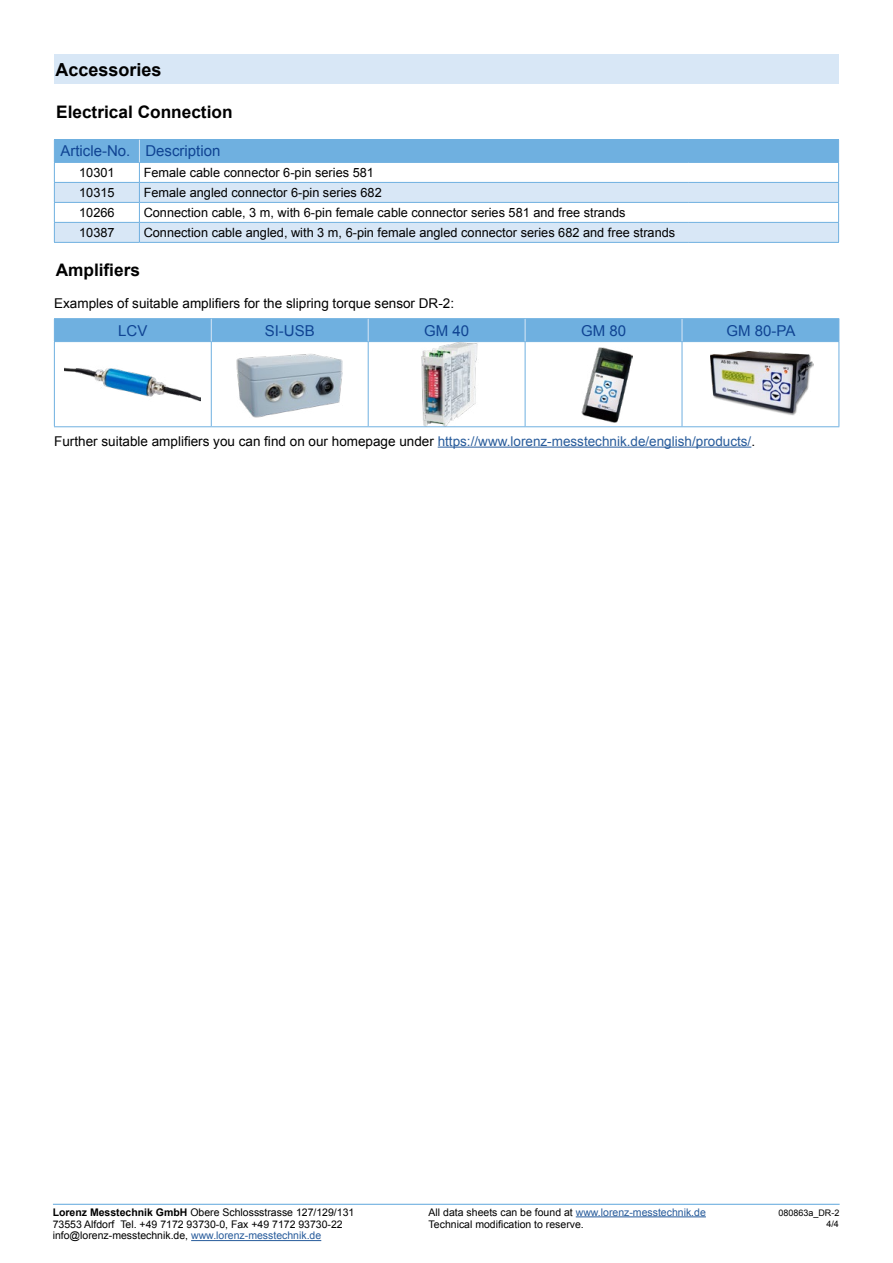
<style>
.page{position:relative;width:893px;height:1263px;background:#fff}
.page>*{position:absolute;margin:0;border:0;box-sizing:border-box;transform-origin:0 0}
.t1{font:700 18px "Arial";color:#000}
.t2{font:700 17.25px "Arial";color:#000}
.t3{font:15px "Arial";color:#104493}
.t4{font:13.5px "Arial";color:#000}
.t5{font:12.75px "Arial";color:#000}
.t6{font:10.5px/12.6px "Arial";color:#000}
.t7{font:9px "Arial";color:#000}
.s1{color:#275b9b}
.s2{font-weight:700}
</style>
<div class="page">
<hr style="left:191px;top:1240px;width:130px;height:1px;background:#275b9b">
<hr style="left:576px;top:1216px;width:130px;height:1px;background:#275b9b">
<hr style="left:53px;top:1204px;width:787px;height:1px;background:#6fb0e0">
<div style="left:54px;top:54px;width:785px;height:30px;background:#d8e7f6"></div>
<svg style="left:55px;top:342px;width:783px;height:84px"></svg>
<hr style="left:54px;top:318px;width:157px;height:1px;background:#6fb0e0">
<hr style="left:211px;top:318px;width:157px;height:1px;background:#6fb0e0">
<hr style="left:368px;top:318px;width:157px;height:1px;background:#6fb0e0">
<hr style="left:525px;top:318px;width:157px;height:1px;background:#6fb0e0">
<hr style="left:682px;top:318px;width:157px;height:1px;background:#6fb0e0">
<hr style="left:54px;top:342px;width:1px;height:84px;background:#6fb0e0">
<hr style="left:211px;top:342px;width:1px;height:84px;background:#6fb0e0">
<hr style="left:368px;top:342px;width:1px;height:84px;background:#6fb0e0">
<hr style="left:525px;top:342px;width:1px;height:84px;background:#6fb0e0">
<hr style="left:682px;top:342px;width:1px;height:84px;background:#6fb0e0">
<hr style="left:838px;top:342px;width:1px;height:84px;background:#6fb0e0">
<hr style="left:54px;top:426px;width:157px;height:1px;background:#6fb0e0">
<hr style="left:211px;top:426px;width:157px;height:1px;background:#6fb0e0">
<hr style="left:368px;top:426px;width:157px;height:1px;background:#6fb0e0">
<hr style="left:525px;top:426px;width:157px;height:1px;background:#6fb0e0">
<hr style="left:682px;top:426px;width:157px;height:1px;background:#6fb0e0">
<div style="left:54px;top:319px;width:785px;height:23px;background:#6fb0e0"></div>
<img style="left:64px;top:366px;width:136px;height:37px">
<img style="left:236px;top:354px;width:106px;height:64px">
<img style="left:421px;top:342px;width:58px;height:84px">
<img style="left:581px;top:347px;width:51px;height:75px">
<img style="left:710px;top:351px;width:104px;height:65px">
<hr style="left:438px;top:447px;width:313px;height:1px;background:#275b9b">
<hr style="left:54px;top:242px;width:85px;height:1px;background:#6fb0e0">
<hr style="left:139px;top:242px;width:550px;height:1px;background:#6fb0e0">
<hr style="left:689px;top:242px;width:150px;height:1px;background:#6fb0e0">
<svg style="left:54px;top:139px;width:785px;height:103px"></svg>
<h1 class="t1" style="left:56px;top:57px;width:108px">Accessories</h1>
<h2 class="t2" style="left:56px;top:100px;width:178px">Electrical Connection</h2>
<p class="t3" style="left:60px;top:141px;width:162px">Article-No. Description</p>
<p class="t5" style="left:79px;top:164px;width:37px">10301</p>
<p class="t5" style="left:144px;top:164px;width:232px">Female cable connector 6-pin series 581</p>
<p class="t5" style="left:79px;top:184px;width:37px">10315</p>
<p class="t5" style="left:144px;top:184px;width:240px">Female angled connector 6-pin series 682</p>
<p class="t5" style="left:79px;top:204px;width:37px">10266</p>
<p class="t5" style="left:144px;top:204px;width:483px">Connection cable, 3 m, with 6-pin female cable connector series 581 and free strands</p>
<p class="t5" style="left:79px;top:224px;width:37px">10387</p>
<p class="t5" style="left:144px;top:224px;width:533px">Connection cable angled, with 3 m, 6-pin female angled connector series 682 and free strands</p>
<h2 class="t2" style="left:56px;top:259px;width:86px">Amplifiers</h2>
<p class="t4" style="left:54px;top:294px;width:401px">Examples of suitable amplifiers for the slipring torque sensor DR-2:</p>
<p class="t3" style="left:118px;top:320px;width:31px">LCV</p>
<p class="t3" style="left:265px;top:320px;width:52px">SI-USB</p>
<p class="t3" style="left:424px;top:320px;width:47px">GM 40</p>
<p class="t3" style="left:581px;top:320px;width:47px">GM 80</p>
<p class="t3" style="left:726px;top:320px;width:70px">GM 80-PA</p>
<p class="t4" style="left:54px;top:432px;width:702px">Further suitable amplifiers you can find on our homepage under <span class="s1">https://www.lorenz-messtechnik.de/english/products/</span>.</p>
<p class="t6" style="left:53px;top:1206px;width:303px"><span class="s2">Lorenz Messtechnik GmbH</span> Obere Schlossstrasse 127/129/131<br>73553 Alfdorf Tel. +49 7172 93730-0, Fax +49 7172 93730-22</p>
<p class="t6" style="left:53px;top:1229px;width:270px">info@lorenz-messtechnik.de, <span class="s1">www.lorenz-messtechnik.de</span></p>
<p class="t6" style="left:429px;top:1206px;width:279px">All data sheets can be found at <span class="s1">www.lorenz-messtechnik.de<br></span>Technical modification to reserve.</p>
<p class="t7" style="left:778px;top:1206px;width:63px">080863a_DR-2</p>
<p class="t7" style="left:826px;top:1218px;width:14px">4/4</p>
</div>
